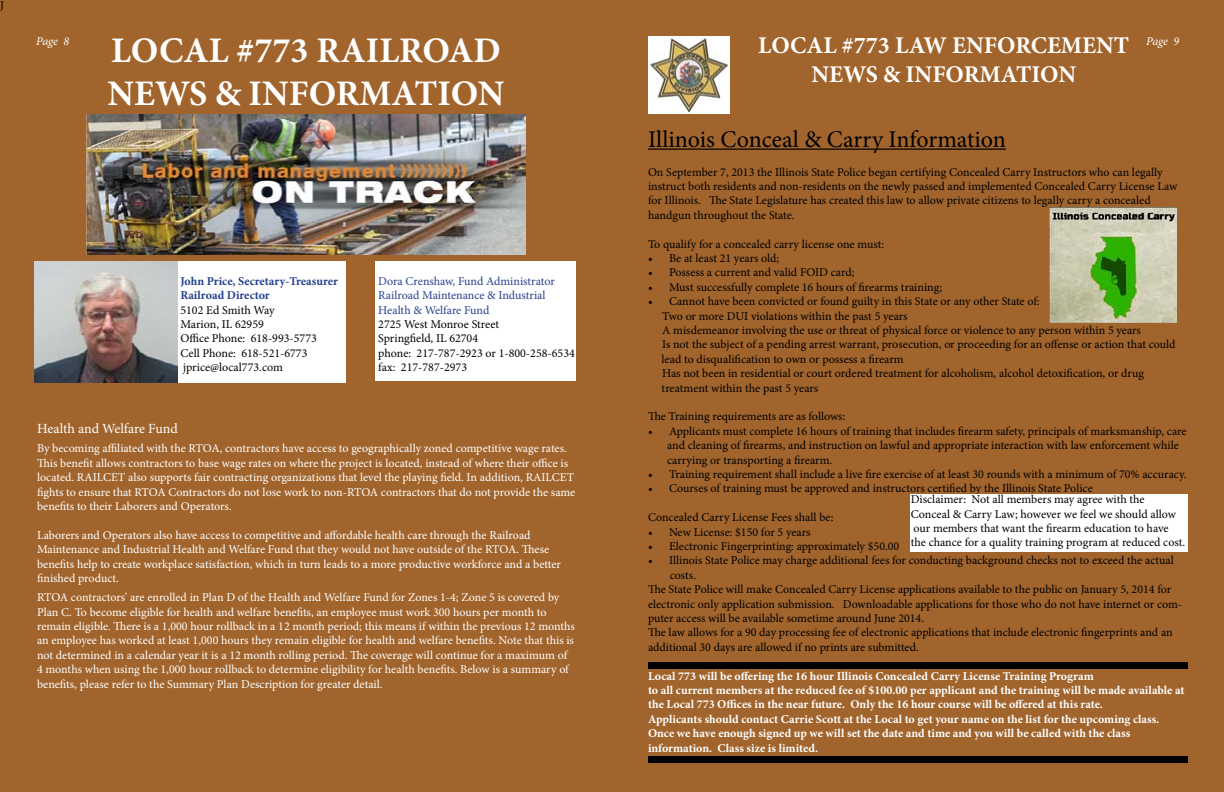
<style>
.page{position:relative;width:1224px;height:792px;background:#a1642c}
.page>*{position:absolute;margin:0;border:0;box-sizing:border-box;transform-origin:0 0}
.t1{font:700 36px/43.2px "Minion Pro";color:#fff}
.t2{font:700 24px/28.8px "Minion Pro";color:#fff;text-align:center}
.t3{font:24px "Minion Pro";color:#000}
.t4{font:14px "Minion Pro";letter-spacing:-.005em;color:#fff}
.t5{font:12px/14.4px "Minion Pro";color:#000}
.t6{font:12px/14.4px "Minion Pro";letter-spacing:-.005em;color:#fff}
.t7{font:700 12px/14.4px "Minion Pro";color:#fff}
.t8{font:12px/14.4px "Minion Pro";letter-spacing:-.005em;color:#25408f}
.t9{font:700 12px/14.4px "Minion Pro";color:#25408f}
.t10{font:italic 12px "Minion Pro";letter-spacing:-.015em;color:#fff}
</style>
<div class="page">
<img style="left:35px;top:262px;width:143px;height:121px">
<div style="left:178px;top:262px;width:168px;height:121px;background:#fff"></div>
<div style="left:376px;top:262px;width:200px;height:119px;background:#fff"></div>
<img style="left:86px;top:114px;width:440px;height:140px">
<hr style="left:648px;top:149px;width:358px;height:1px;background:#000">
<div style="left:648px;top:756px;width:540px;height:7px;background:#000"></div>
<div style="left:648px;top:662px;width:540px;height:7px;background:#000"></div>
<img style="left:1049px;top:207px;width:128px;height:115px">
<img style="left:648px;top:37px;width:82px;height:76px">
<div style="left:911px;top:494px;width:277px;height:58px;background:#fff"></div>
<p class="t5" style="left:0;top:-2px;width:5px">J</p>
<p class="t10" style="left:36px;top:33px;width:35px">Page 8</p>
<p class="t10" style="left:1146px;top:33px;width:35px">Page 9</p>
<h2 class="t2" style="left:758px;top:31px;width:373px">LOCAL #773 LAW ENFORCEMENT<br>NEWS &amp; INFORMATION</h2>
<h1 class="t1" style="left:108px;top:29px;width:398px">LOCAL #773 RAILROAD<br>NEWS &amp; INFORMATION</h1>
<p class="t9" style="left:180px;top:274px;width:159px">John Price, Secretary-Treasurer<br>Railroad Director</p>
<p class="t5" style="left:180px;top:303px;width:138px">5102 Ed Smith Way<br>Marion, IL 62959<br>Office Phone: 618-993-5773<br>Cell Phone: 618-521-6773 jprice@local773.com</p>
<p class="t4" style="left:37px;top:419px;width:142px">Health and Welfare Fund</p>
<p class="t8" style="left:378px;top:274px;width:178px">Dora Crenshaw, Fund Administrator<br>Railroad Maintenance &amp; Industrial<br>Health &amp; Welfare Fund</p>
<p class="t5" style="left:378px;top:317px;width:198px">2725 West Monroe Street<br>Springfield, IL 62704<br>phone: 217-787-2923 or 1-800-258-6534 fax: 217-787-2973</p>
<p class="t6" style="left:37px;top:441px;width:540px">By becoming affiliated with the RTOA, contractors have access to geographically zoned competitive wage rates.<br>This benefit allows contractors to base wage rates on where the project is located, instead of where their office is located. RAILCET also supports fair contracting organizations that level the playing field. In addition, RAILCET fights to ensure that RTOA Contractors do not lose work to non-RTOA contractors that do not provide the same benefits to their Laborers and Operators.</p>
<p class="t6" style="left:37px;top:528px;width:526px">Laborers and Operators also have access to competitive and affordable health care through the Railroad Maintenance and Industrial Health and Welfare Fund that they would not have outside of the RTOA. These benefits help to create workplace satisfaction, which in turn leads to a more productive workforce and a better finished product.</p>
<p class="t6" style="left:37px;top:590px;width:539px">RTOA contractors' are enrolled in Plan D of the Health and Welfare Fund for Zones 1-4; Zone 5 is covered by Plan C. To become eligible for health and welfare benefits, an employee must work 300 hours per month to remain eligible. There is a 1,000 hour rollback in a 12 month period; this means if within the previous 12 months an employee has worked at least 1,000 hours they remain eligible for health and welfare benefits. Note that this is not determined in a calendar year it is a 12 month rolling period. The coverage will continue for a maximum of 4 months when using the 1,000 hour rollback to determine eligibility for health benefits. Below is a summary of benefits, please refer to the Summary Plan Description for greater detail.</p>
<h2 class="t3" style="left:648px;top:123px;width:360px">Illinois Conceal &amp; Carry Information</h2>
<p class="t5" style="left:648px;top:165px;width:531px">On September 7, 2013 the Illinois State Police began certifying Concealed Carry Instructors who can legally instruct both residents and non-residents on the newly passed and implemented Concealed Carry License Law for Illinois. The State Legislature has created this law to allow private citizens to legally carry a concealed handgun throughout the State.</p>
<p class="t5" style="left:648px;top:237px;width:238px">To qualify for a concealed carry license one must:</p>
<p class="t5" style="left:648px;top:251px;width:133px">• Be at least 21 years old;</p>
<p class="t5" style="left:648px;top:265px;width:208px">• Possess a current and valid FOID card;</p>
<p class="t5" style="left:648px;top:280px;width:296px">• Must successfully complete 16 hours of firearms training;</p>
<p class="t5" style="left:662px;top:294px;width:516px;text-indent:-14px">• Cannot have been convicted or found guilty in this State or any other State of:<br>Two or more DUI violations within the past 5 years<br>A misdemeanor involving the use or threat of physical force or violence to any person within 5 years<br>Is not the subject of a pending arrest warrant, prosecution, or proceeding for an offense or action that could lead to disqualification to own or possess a firearm<br>Has not been in residential or court ordered treatment for alcoholism, alcohol detoxification, or drug treatment within the past 5 years</p>
<p class="t5" style="left:648px;top:409px;width:199px">The Training requirements are as follows:</p>
<p class="t5" style="left:667px;top:424px;width:521px;text-indent:-19px">• Applicants must complete 16 hours of training that includes firearm safety, principals of marksmanship, care and cleaning of firearms, and instruction on lawful and appropriate interaction with law enforcement while carrying or transporting a firearm.</p>
<p class="t5" style="left:648px;top:467px;width:540px">• Training requirement shall include a live fire exercise of at least 30 rounds with a minimum of 70% accuracy.</p>
<p class="t5" style="left:648px;top:481px;width:446px">• Courses of training must be approved and instructors certified by the Illinois State Police</p>
<p class="t5" style="left:648px;top:510px;width:187px">Concealed Carry License Fees shall be:</p>
<p class="t5" style="left:648px;top:525px;width:164px">• New License: $150 for 5 years</p>
<p class="t5" style="left:648px;top:539px;width:253px">• Electronic Fingerprinting: approximately $50.00</p>
<p class="t5" style="left:648px;top:553px;width:527px">• Illinois State Police may charge additional fees for conducting background checks not to exceed the actual</p>
<p class="t5" style="left:670px;top:568px;width:28px">costs.</p>
<p class="t5" style="left:648px;top:582px;width:525px">The State Police will make Concealed Carry License applications available to the public on January 5, 2014 for</p>
<p class="t5" style="left:648px;top:597px;width:536px">electronic only application submission. Downloadable applications for those who do not have internet or com-</p>
<p class="t5" style="left:648px;top:611px;width:278px">puter access will be available sometime around June 2014.</p>
<p class="t5" style="left:648px;top:625px;width:526px">The law allows for a 90 day processing fee of electronic applications that include electronic fingerprints and an</p>
<p class="t5" style="left:648px;top:640px;width:272px">additional 30 days are allowed if no prints are submitted.</p>
<p class="t7" style="left:648px;top:668px;width:538px">Local 773 will be offering the 16 hour Illinois Concealed Carry License Training Program<br>to all current members at the reduced fee of $100.00 per applicant and the training will be made available at the Local 773 Offices in the near future. Only the 16 hour course will be offered at this rate.<br>Applicants should contact Carrie Scott at the Local to get your name on the list for the upcoming class.<br>Once we have enough signed up we will set the date and time and you will be called with the class information. Class size is limited.</p>
<p class="t5" style="left:911px;top:492px;width:276px">Disclaimer: Not all members may agree with the Conceal &amp; Carry Law; however we feel we should allow our members that want the firearm education to have<br>the chance for a quality training program at reduced cost.</p>
</div>
